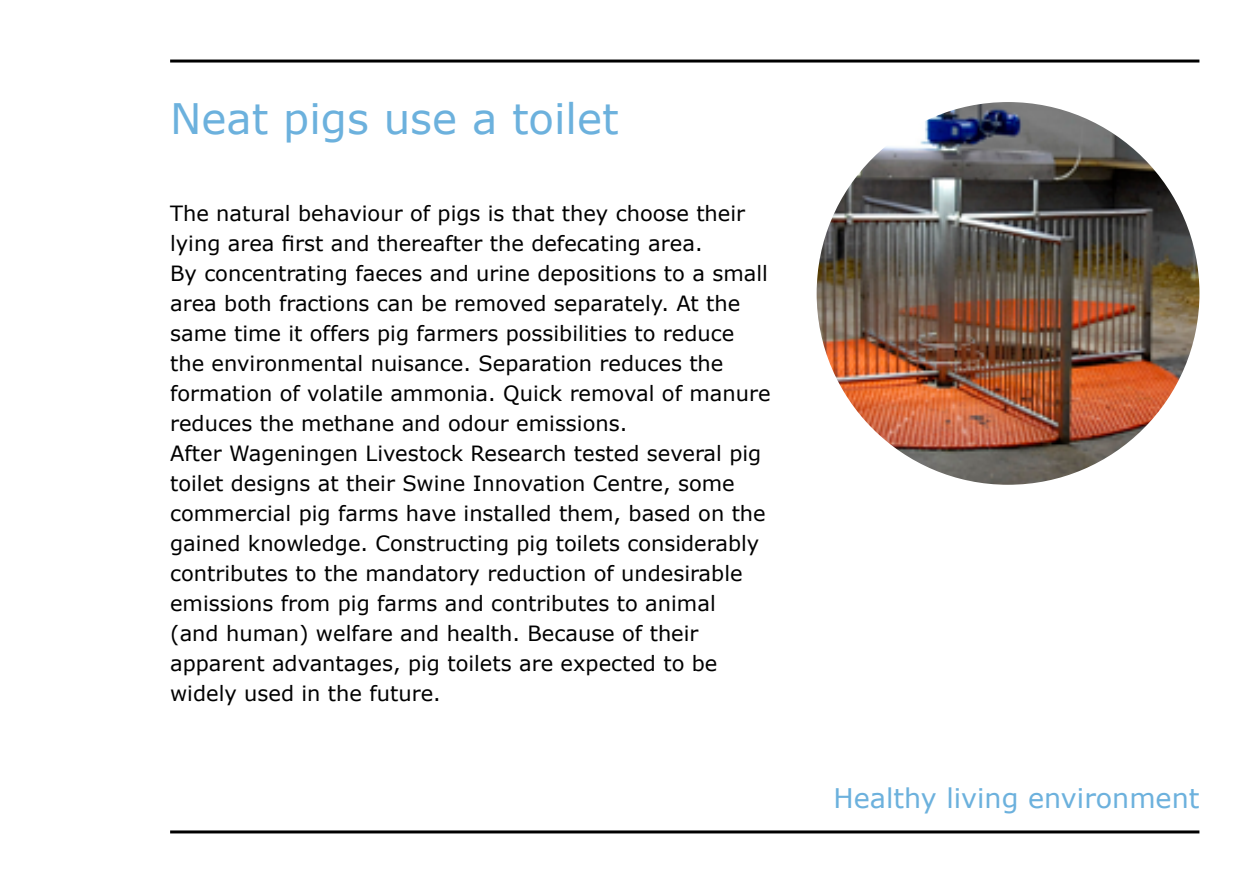
<style>
.page{position:relative;width:1259px;height:893px;background:#fff}
.page>*{position:absolute;margin:0;border:0;box-sizing:border-box;transform-origin:0 0}
.t1{font:42px "Verdana";color:#6cb1dd}
.t2{font:27px "Verdana";color:#6cb1dd}
.t3{font:21px/30px "Verdana";color:#000}
</style>
<div class="page">
<hr style="left:170px;top:830px;width:1029px;height:3px;background:#000">
<hr style="left:170px;top:60px;width:1029px;height:3px;background:#000">
<img style="left:816px;top:102px;width:383px;height:383px;border-radius:191px">
<h1 class="t1" style="left:170px;top:90px;width:450px">Neat pigs use a toilet</h1>
<p class="t3" style="left:170px;top:198px;width:602px">The natural behaviour of pigs is that they choose their lying area first and thereafter the defecating area.<br>By concentrating faeces and urine depositions to a small area both fractions can be removed separately. At the same time it offers pig farmers possibilities to reduce the environmental nuisance. Separation reduces the formation of volatile ammonia. Quick removal of manure reduces the methane and odour emissions.<br>After Wageningen Livestock Research tested several pig toilet designs at their Swine Innovation Centre, some commercial pig farms have installed them, based on the gained knowledge. Constructing pig toilets considerably contributes to the mandatory reduction of undesirable emissions from pig farms and contributes to animal<br>(and human) welfare and health. Because of their apparent advantages, pig toilets are expected to be widely used in the future.</p>
<p class="t2" style="left:833px;top:779px;width:367px">Healthy living environment</p>
</div>
